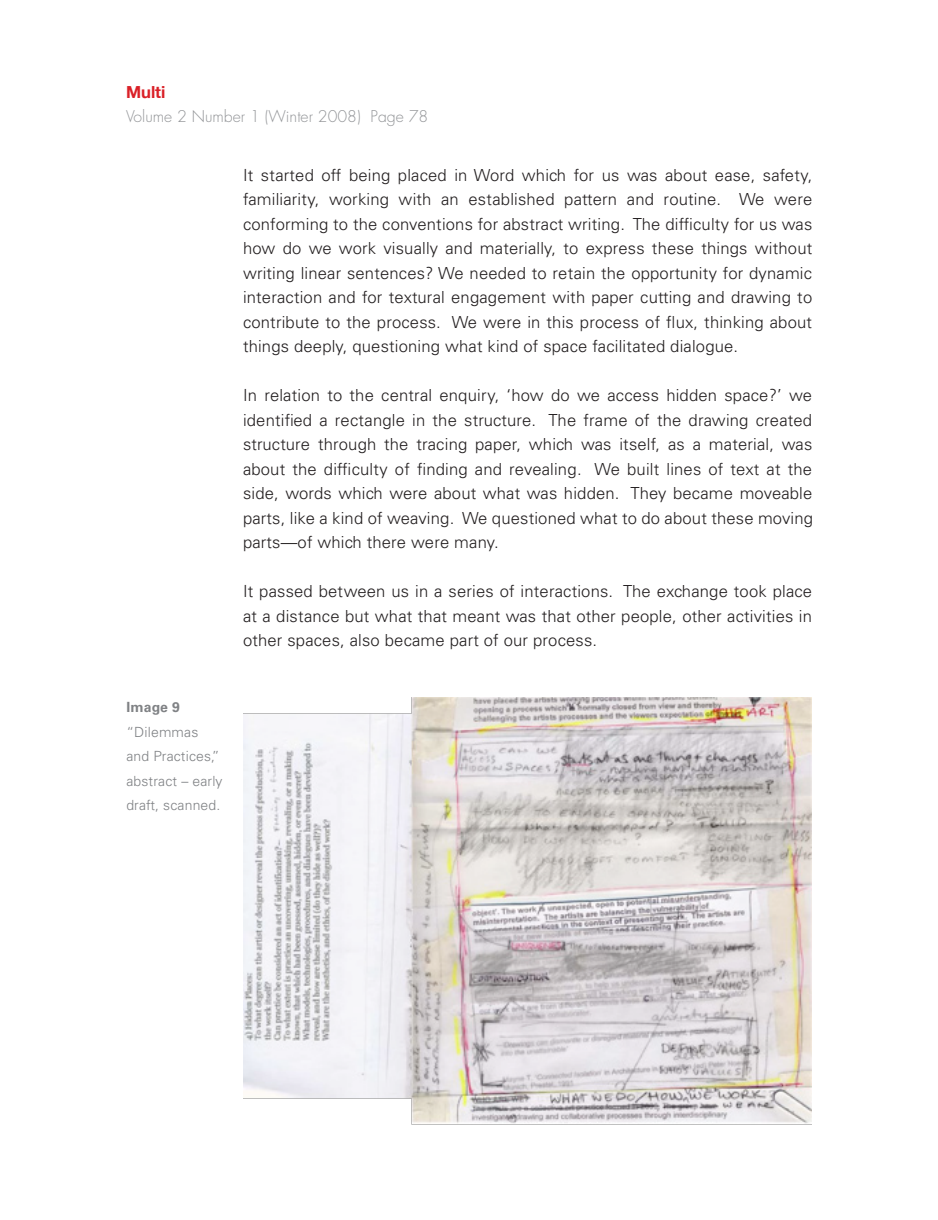
<style>
.page{position:relative;width:938px;height:1220px;background:#fff}
.page>*{position:absolute;margin:0;border:0;box-sizing:border-box;transform-origin:0 0}
.t1{font:300 16.62px/24.5px "Univers LT Std";letter-spacing:.01em;color:#231f20;text-align:justify}
.t2{font:700 16.62px "Helvetica Neue";color:#da2128}
.t3{font:300 15.75px "Futura";color:#939598}
.t4{font:300 14px/24.5px "Univers LT Std";letter-spacing:.01em;color:#808285}
.t5{font:700 14px "Univers LT Std";letter-spacing:.01em;color:#808285}
</style>
<div class="page">
<img style="left:243px;top:698px;width:568px;height:427px">
<p class="t2" style="left:126px;top:82px;width:41px">!"#$%</p>
<p class="t3" style="left:126px;top:107px;width:304px">Volume 2 Number 1 (Winter 2008) Page 78</p>
<p class="t1" style="left:243px;top:163px;width:571px">It started off being placed in Word which for us was about ease, safety, familiarity, working with an established pattern and routine. We were conforming to the conventions for abstract writing. The difficulty for us was how do we work visually and materially, to express these things without writing linear sentences? We needed to retain the opportunity for dynamic interaction and for textural engagement with paper cutting and drawing to contribute to the process. We were in this process of flux, thinking about things deeply, questioning what kind of space facilitated dialogue.</p>
<p class="t1" style="left:243px;top:383px;width:571px">In relation to the central enquiry, ‘how do we access hidden space?’ we identified a rectangle in the structure. The frame of the drawing created structure through the tracing paper, which was itself, as a material, was about the difficulty of finding and revealing. We built lines of text at the side, words which were about what was hidden. They became moveable parts, like a kind of weaving. We questioned what to do about these moving parts—of which there were many.</p>
<p class="t1" style="left:243px;top:579px;width:570px">It passed between us in a series of interactions. The exchange took place at a distance but what that meant was that other people, other activities in other spaces, also became part of our process.</p>
<p class="t5" style="left:126px;top:699px;width:55px">Image 9</p>
<p class="t4" style="left:126px;top:719px;width:98px">“Dilemmas and Practices,” abstract – early draft, scanned.</p>
</div>
